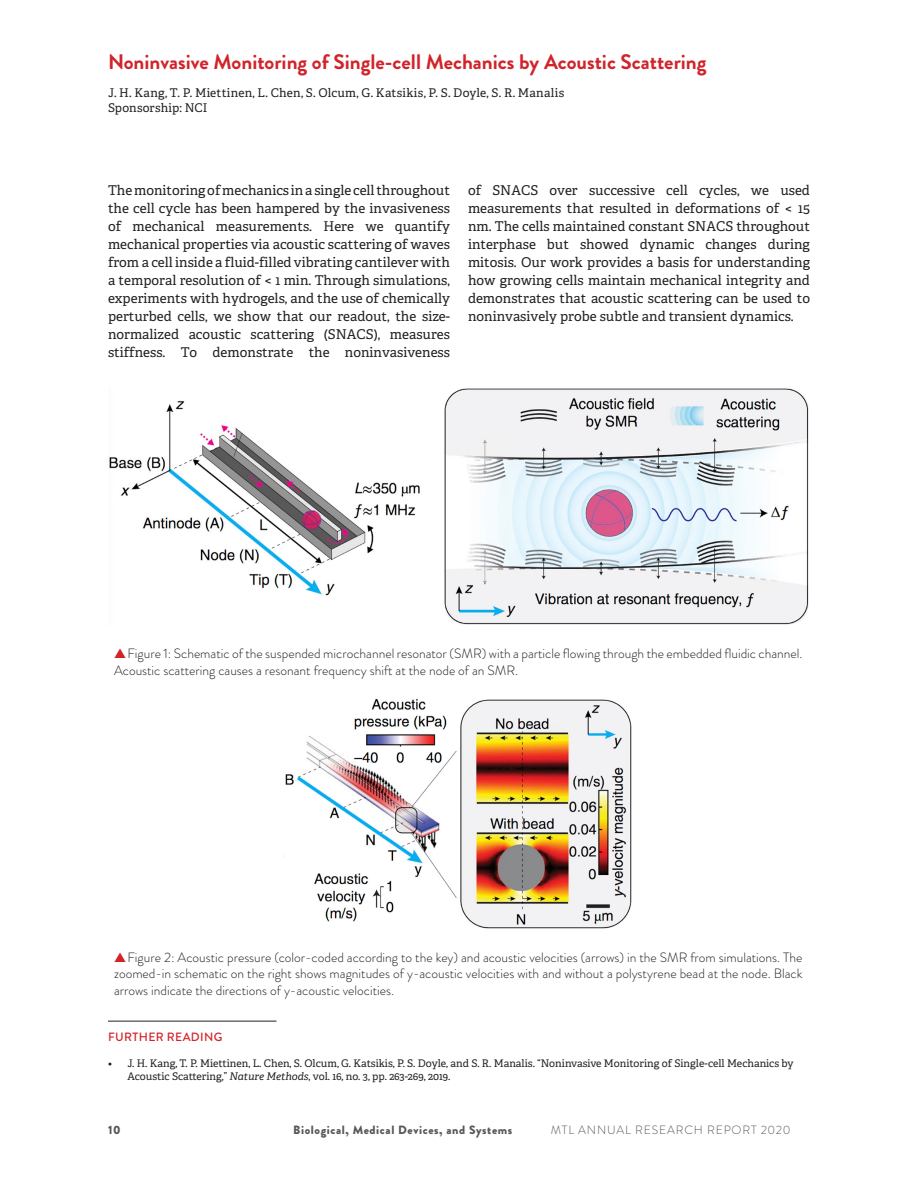
<style>
.page{position:relative;width:918px;height:1188px;background:#fff}
.page>*{position:absolute;margin:0;border:0;box-sizing:border-box;transform-origin:0 0}
.t1{font:700 21px "Brandon Grotesque";color:#d1232a}
.Authors{font:13.5px/18px "Adelle Basic";color:#231f20;text-align:justify}
.t2{font:300 13.5px/16.5px "Brandon Grotesque";color:#231f20}
.Authors-2{font:12px "Adelle Basic";letter-spacing:.015em;color:#231f20}
.t3{font:900 12px "Brandon Grotesque";letter-spacing:.05em;color:#57585a}
.t4{font:300 12px "Brandon Grotesque";letter-spacing:.07em;color:#57585a}
.Reference_Head{font:500 12px "Brandon Grotesque";letter-spacing:.03em;color:#d1232a}
.t5{font:10.5px/13.5px "Adelle Basic";color:#231f20}
.s1{color:#d1232a}
.s2{font-style:italic}
</style>
<div class="page">
<hr style="left:108px;top:1021px;width:168px;height:1px;background:#231f20">
<img style="left:109px;top:388px;width:699px;height:237px">
<img style="left:283px;top:698px;width:349px;height:231px">
<p class="t1" style="left:108px;top:47px;width:600px">Noninvasive Monitoring of Single-cell Mechanics by Acoustic Scattering</p>
<p class="Authors-2" style="left:108px;top:86px;width:458px">J. H. Kang, T. P. Miettinen, L. Chen, S. Olcum, G. Katsikis, P. S. Doyle, S. R. Manalis</p>
<p class="Authors-2" style="left:108px;top:101px;width:101px">Sponsorship: NCI</p>
<p class="Authors" style="left:108px;top:181px;width:344px">The monitoring of mechanics in a single cell throughout the cell cycle has been hampered by the invasiveness of mechanical measurements. Here we quantify mechanical properties via acoustic scattering of waves from a cell inside a fluid-filled vibrating cantilever with a temporal resolution of &lt; 1 min. Through simulations, experiments with hydrogels, and the use of chemically perturbed cells, we show that our readout, the size&shy;normalized acoustic scattering (SNACS), measures stiffness. To demonstrate the noninvasiveness</p>
<p class="Authors" style="left:468px;top:181px;width:344px">of SNACS over successive cell cycles, we used measurements that resulted in deformations of &lt; 15 nm. The cells maintained constant SNACS throughout interphase but showed dynamic changes during mitosis. Our work provides a basis for understanding how growing cells maintain mechanical integrity and demonstrates that acoustic scattering can be used to noninvasively probe subtle and transient dynamics.</p>
<p class="t2" style="left:114px;top:645px;width:690px"><span class="s1">▲</span>Figure 1: Schematic of the suspended microchannel resonator (SMR) with a particle flowing through the embedded fluidic channel.<br>Acoustic scattering causes a resonant frequency shift at the node of an SMR.</p>
<p class="t2" style="left:114px;top:949px;width:690px;text-align:justify"><span class="s1">▲</span>Figure 2: Acoustic pressure (color-coded according to the key) and acoustic velocities (arrows) in the SMR from simulations. The zoomed-in schematic on the right shows magnitudes of y-acoustic velocities with and without a polystyrene bead at the node. Black arrows indicate the directions of y-acoustic velocities.</p>
<p class="Reference_Head" style="left:108px;top:1029px;width:116px">FURTHER READING</p>
<p class="t5" style="left:128px;top:1056px;width:668px;text-indent:-20px">• J. H. Kang, T. P. Miettinen, L. Chen, S. Olcum, G. Katsikis, P. S. Doyle, and S. R. Manalis. “Noninvasive Monitoring of Single-cell Mechanics by<br>Acoustic Scattering,” <span class="s2">Nature Methods</span>, vol. 16, no. 3, pp. 263-269, 2019.</p>
<p class="t3" style="left:108px;top:1121px;width:14px">10</p>
<p class="t3" style="left:293px;top:1121px;width:221px">Biological, Medical Devices, and Systems</p>
<p class="t4" style="left:551px;top:1122px;width:241px">MTL ANNUAL RESEARCH REPORT 2020</p>
</div>
